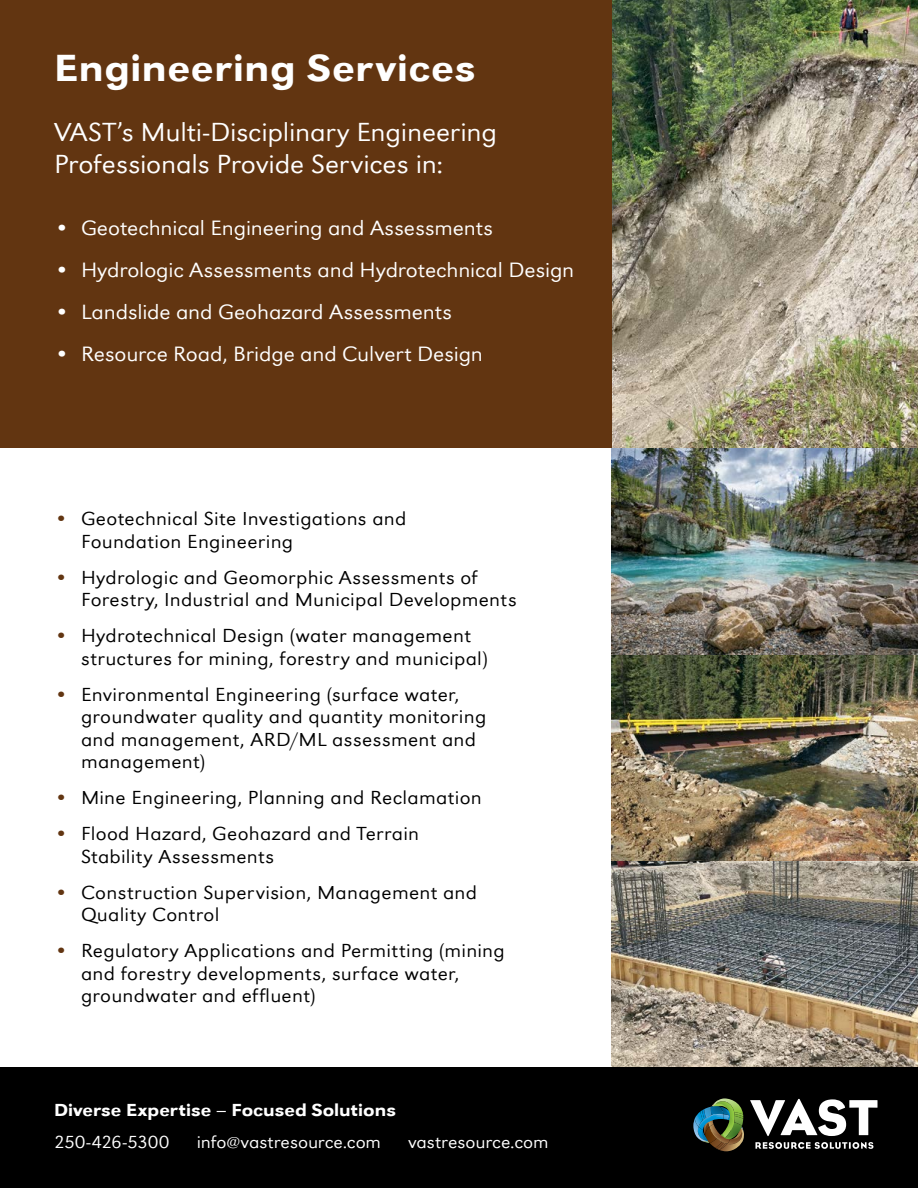
<style>
.page{position:relative;width:918px;height:1188px;background:#fff}
.page>*{position:absolute;margin:0;border:0;box-sizing:border-box;transform-origin:0 0}
.t1{font:39px "URW Grotesk T Medi Extr Wide";letter-spacing:.015em;color:#fff}
.t2{font:27px/32.4px "URW Grotesk T Ligh Extr Wide";letter-spacing:-.005em;color:#fff}
.t3{font:21.45px "URW Grotesk T Ligh Extr Wide";letter-spacing:-.005em;color:#fff}
.t4{font:19.5px/22.5px "URW Grotesk T Ligh Extr Wide";letter-spacing:.015em;color:#000}
.t5{font:18px "URW Grotesk T Ligh Extr Wide";letter-spacing:-.005em;color:#fff}
.t6{font:18px "URW Grotesk T Medi Extr Wide";color:#fff}
.t7{font:18px "URW Grotesk T Ligh Extr Wide";letter-spacing:-.025em;color:#fff}
.s1{color:#623511}
</style>
<div class="page">
<img style="left:611px;top:447px;width:307px;height:620px">
<div style="left:0;top:1067px;width:918px;height:121px;background:#000"></div>
<img style="left:611px;top:0;width:307px;height:447px">
<div style="left:0;top:0;width:611px;height:447px;background:#623511"></div>
<svg style="left:693px;top:1098px;width:185px;height:53px"></svg>
<p class="t1" style="left:54px;top:46px;width:423px">Engineering Services</p>
<p class="t2" style="left:54px;top:115px;width:445px">VAST’s Multi-Disciplinary Engineering<br>Professionals Provide Services in:</p>
<p class="t3" style="left:54px;top:216px;width:441px">• Geotechnical Engineering and Assessments</p>
<p class="t3" style="left:54px;top:258px;width:522px">• Hydrologic Assessments and Hydrotechnical Design</p>
<p class="t3" style="left:54px;top:300px;width:400px">• Landslide and Geohazard Assessments</p>
<p class="t3" style="left:54px;top:342px;width:431px">• Resource Road, Bridge and Culvert Design</p>
<p class="t4" style="left:81px;top:508px;width:327px;text-indent:-27px"><span class="s1">•</span> Geotechnical Site Investigations and<br>Foundation Engineering</p>
<p class="t4" style="left:81px;top:566px;width:437px;text-indent:-27px"><span class="s1">•</span> Hydrologic and Geomorphic Assessments of<br>Forestry, Industrial and Municipal Developments</p>
<p class="t4" style="left:81px;top:625px;width:409px;text-indent:-27px"><span class="s1">•</span> Hydrotechnical Design (water management structures for mining, forestry and municipal)</p>
<p class="t4" style="left:81px;top:683px;width:407px;text-indent:-27px"><span class="s1">•</span> Environmental Engineering (surface water, groundwater quality and quantity monitoring and management, ARD/ML assessment and management)</p>
<p class="t4" style="left:54px;top:787px;width:429px"><span class="s1">•</span> Mine Engineering, Planning and Reclamation</p>
<p class="t4" style="left:81px;top:823px;width:340px;text-indent:-27px"><span class="s1">•</span> Flood Hazard, Geohazard and Terrain<br>Stability Assessments</p>
<p class="t4" style="left:81px;top:881px;width:398px;text-indent:-27px"><span class="s1">•</span> Construction Supervision, Management and<br>Quality Control</p>
<p class="t4" style="left:81px;top:940px;width:425px;text-indent:-27px"><span class="s1">•</span> Regulatory Applications and Permitting (mining and forestry developments, surface water, groundwater and effluent)</p>
<p class="t6" style="left:54px;top:1100px;width:343px">Diverse Expertise – Focused Solutions</p>
<p class="t7" style="left:54px;top:1131px;width:117px">250-426-5300</p>
<p class="t5" style="left:197px;top:1131px;width:186px">info@vastresource.com</p>
<p class="t5" style="left:408px;top:1131px;width:142px">vastresource.com</p>
</div>
